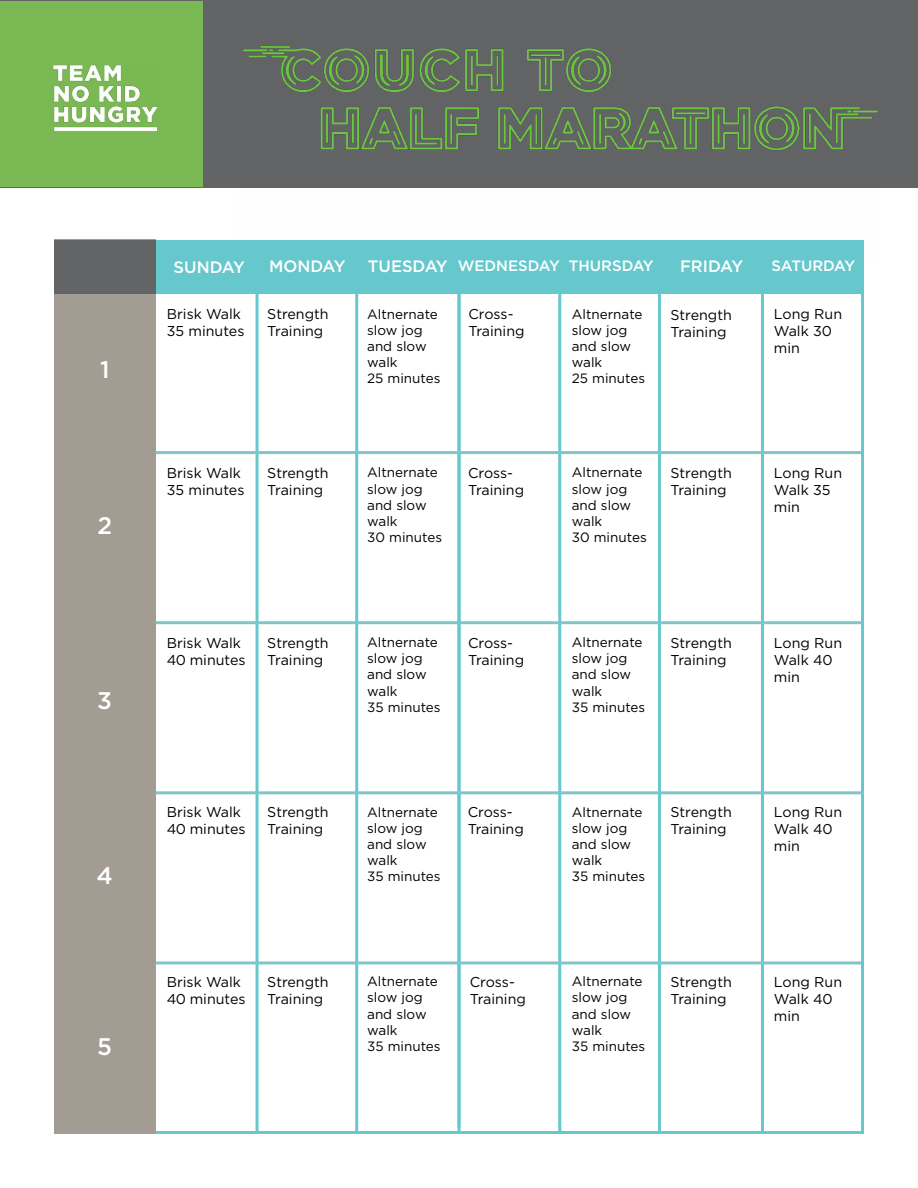
<style>
.page{position:relative;width:918px;height:1188px;background:#fff}
.page>*{position:absolute;margin:0;border:0;box-sizing:border-box;transform-origin:0 0}
.t1{font:500 24px "Gotham";color:#fff}
.t2{font:500 16.5px "Gotham";color:#fff}
.t3{font:500 15px "Gotham";color:#fff}
.t4{font:14.25px/17.1px "Gotham";color:#000}
.t5{font:13.5px/16.2px "Gotham";color:#000}
.s1{font-size:16.5px}
</style>
<div class="page">
<div style="left:0;top:0;width:918px;height:188px;background:#636466"></div>
<img style="left:243px;top:45px;width:635px;height:106px">
<div style="left:54px;top:240px;width:102px;height:894px;background:#a39c92"></div>
<div style="left:154px;top:240px;width:710px;height:54px;background:#66c8cd"></div>
<hr style="left:256px;top:259px;width:3px;height:875px;background:#66c8cd">
<hr style="left:355px;top:259px;width:3px;height:875px;background:#66c8cd">
<hr style="left:458px;top:259px;width:3px;height:875px;background:#66c8cd">
<hr style="left:457px;top:253px;width:3px;height:874px;background:#66c8cd">
<hr style="left:558px;top:253px;width:3px;height:881px;background:#66c8cd">
<hr style="left:658px;top:259px;width:3px;height:875px;background:#66c8cd">
<hr style="left:761px;top:253px;width:3px;height:881px;background:#66c8cd">
<hr style="left:861px;top:259px;width:3px;height:875px;background:#66c8cd">
<hr style="left:156px;top:1131px;width:708px;height:3px;background:#66c8cd">
<hr style="left:156px;top:451px;width:705px;height:3px;background:#7fc6ca">
<hr style="left:156px;top:621px;width:707px;height:3px;background:#7fc6ca">
<hr style="left:156px;top:791px;width:708px;height:3px;background:#7fc6ca">
<hr style="left:156px;top:961px;width:705px;height:3px;background:#7fc6ca">
<div style="left:54px;top:240px;width:102px;height:54px;background:#636466"></div>
<div style="left:0;top:1px;width:202px;height:186px;background:#7bb955"></div>
<img style="left:53px;top:65px;width:105px;height:67px">
<h1 class="t1" style="left:100px;top:354px;width:11px">1</h1>
<h1 class="t1" style="left:97px;top:510px;width:16px">2</h1>
<h1 class="t1" style="left:97px;top:685px;width:16px">3</h1>
<h1 class="t1" style="left:97px;top:860px;width:18px">4</h1>
<h1 class="t1" style="left:97px;top:1031px;width:16px">5</h1>
<p class="t2" style="left:174px;top:256px;width:73px">SUNDAY</p>
<p class="t2" style="left:269px;top:256px;width:78px">MONDAY</p>
<p class="t3" style="left:368px;top:256px;width:287px"><span class="s1">TUESDAY</span> WEDNESDAY THURSDAY</p>
<p class="t2" style="left:680px;top:256px;width:65px">FRIDAY</p>
<p class="t3" style="left:771px;top:256px;width:85px">SATURDAY</p>
<p class="t4" style="left:167px;top:305px;width:79px">Brisk Walk<br>35 minutes</p>
<p class="t4" style="left:267px;top:305px;width:63px">Strength<br>Training</p>
<p class="t5" style="left:367px;top:305px;width:75px">Altnernate slow jog and slow walk<br>25 minutes</p>
<p class="t4" style="left:468px;top:305px;width:58px">Cross-<br>Training</p>
<p class="t4" style="left:774px;top:305px;width:70px">Long Run<br>Walk 30 min</p>
<p class="t5" style="left:572px;top:305px;width:75px">Altnernate slow jog and slow walk<br>25 minutes</p>
<p class="t4" style="left:670px;top:306px;width:63px">Strength<br>Training</p>
<p class="t4" style="left:167px;top:464px;width:79px">Brisk Walk<br>35 minutes</p>
<p class="t4" style="left:267px;top:464px;width:63px">Strength<br>Training</p>
<p class="t5" style="left:367px;top:464px;width:76px">Altnernate slow jog and slow walk<br>30 minutes</p>
<p class="t4" style="left:468px;top:464px;width:58px">Cross-<br>Training</p>
<p class="t5" style="left:572px;top:464px;width:76px">Altnernate slow jog and slow walk<br>30 minutes</p>
<p class="t4" style="left:670px;top:464px;width:63px">Strength<br>Training</p>
<p class="t4" style="left:774px;top:464px;width:70px">Long Run<br>Walk 35 min</p>
<p class="t4" style="left:167px;top:634px;width:80px">Brisk Walk<br>40 minutes</p>
<p class="t4" style="left:267px;top:634px;width:63px">Strength<br>Training</p>
<p class="t5" style="left:367px;top:634px;width:75px">Altnernate slow jog and slow walk<br>35 minutes</p>
<p class="t4" style="left:468px;top:634px;width:58px">Cross-<br>Training</p>
<p class="t5" style="left:572px;top:634px;width:75px">Altnernate slow jog and slow walk<br>35 minutes</p>
<p class="t4" style="left:670px;top:634px;width:63px">Strength<br>Training</p>
<p class="t4" style="left:774px;top:634px;width:70px">Long Run<br>Walk 40 min</p>
<p class="t4" style="left:167px;top:803px;width:80px">Brisk Walk<br>40 minutes</p>
<p class="t4" style="left:267px;top:803px;width:63px">Strength<br>Training</p>
<p class="t5" style="left:367px;top:803px;width:75px">Altnernate slow jog and slow walk<br>35 minutes</p>
<p class="t4" style="left:468px;top:803px;width:58px">Cross-<br>Training</p>
<p class="t5" style="left:572px;top:803px;width:75px">Altnernate slow jog and slow walk<br>35 minutes</p>
<p class="t4" style="left:670px;top:803px;width:63px">Strength<br>Training</p>
<p class="t4" style="left:774px;top:803px;width:70px">Long Run<br>Walk 40 min</p>
<p class="t4" style="left:167px;top:973px;width:80px">Brisk Walk<br>40 minutes</p>
<p class="t4" style="left:267px;top:973px;width:63px">Strength<br>Training</p>
<p class="t5" style="left:367px;top:973px;width:75px">Altnernate slow jog and slow walk<br>35 minutes</p>
<p class="t4" style="left:470px;top:973px;width:58px">Cross-<br>Training</p>
<p class="t5" style="left:572px;top:973px;width:75px">Altnernate slow jog and slow walk<br>35 minutes</p>
<p class="t4" style="left:670px;top:973px;width:63px">Strength<br>Training</p>
<p class="t4" style="left:774px;top:973px;width:70px">Long Run<br>Walk 40 min</p>
</div>
